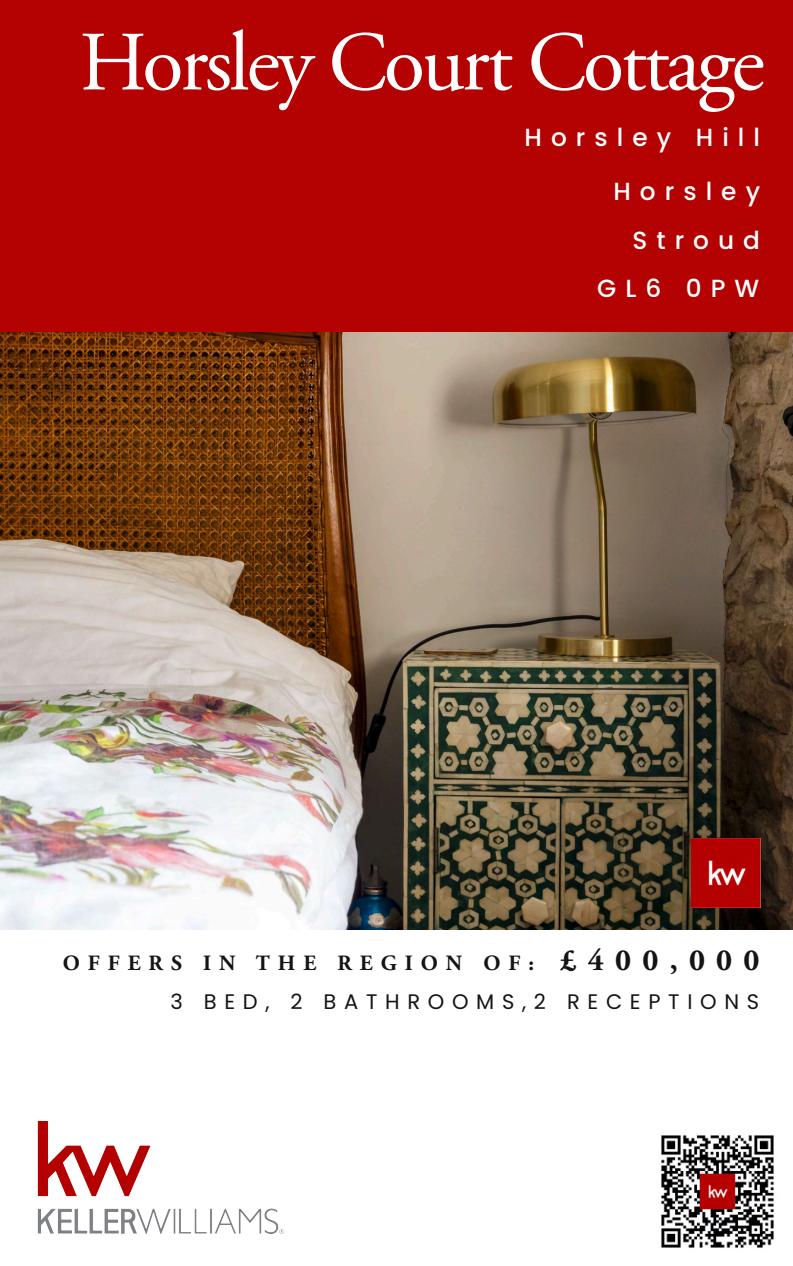
<style>
.page{position:relative;width:793px;height:1266px;background:#fff}
.page>*{position:absolute;margin:0;border:0;box-sizing:border-box;transform-origin:0 0}
.t1{font:84.15px "Adobe Garamond Pro";letter-spacing:-.035em;color:#fff}
.t2{font:500 24.75px/47.5px "Poppins";letter-spacing:.365em;color:#fff;text-align:right}
.t3{font:700 21.75px "Adobe Garamond Pro";letter-spacing:.365em;color:#141414}
.t4{font:21px "Poppins";letter-spacing:.365em;color:#141414}
.s1{font-size:30.75px}
</style>
<div class="page">
<img style="left:0;top:332px;width:793px;height:598px">
<div style="left:0;top:0;width:793px;height:332px;background:#b40101"></div>
<img style="left:37px;top:1121px;width:247px;height:113px">
<img style="left:691px;top:838px;width:70px;height:70px">
<img style="left:661px;top:1135px;width:113px;height:113px">
<h1 class="t1" style="left:79px;top:12px;width:687px">Horsley Court Cottage</h1>
<p class="t2" style="left:525px;top:114px;width:237px">Horsley Hill</p>
<p class="t2" style="left:613px;top:167px;width:148px">Horsley</p>
<p class="t2" style="left:597px;top:217px;width:164px">Stroud<br>GL6 0PW</p>
<p class="t3" style="left:63px;top:950px;width:698px">OFFERS IN THE REGION OF: <span class="s1">£400,000</span></p>
<p class="t4" style="left:170px;top:989px;width:590px">3 BED, 2 BATHROOMS,2 RECEPTIONS</p>
</div>
